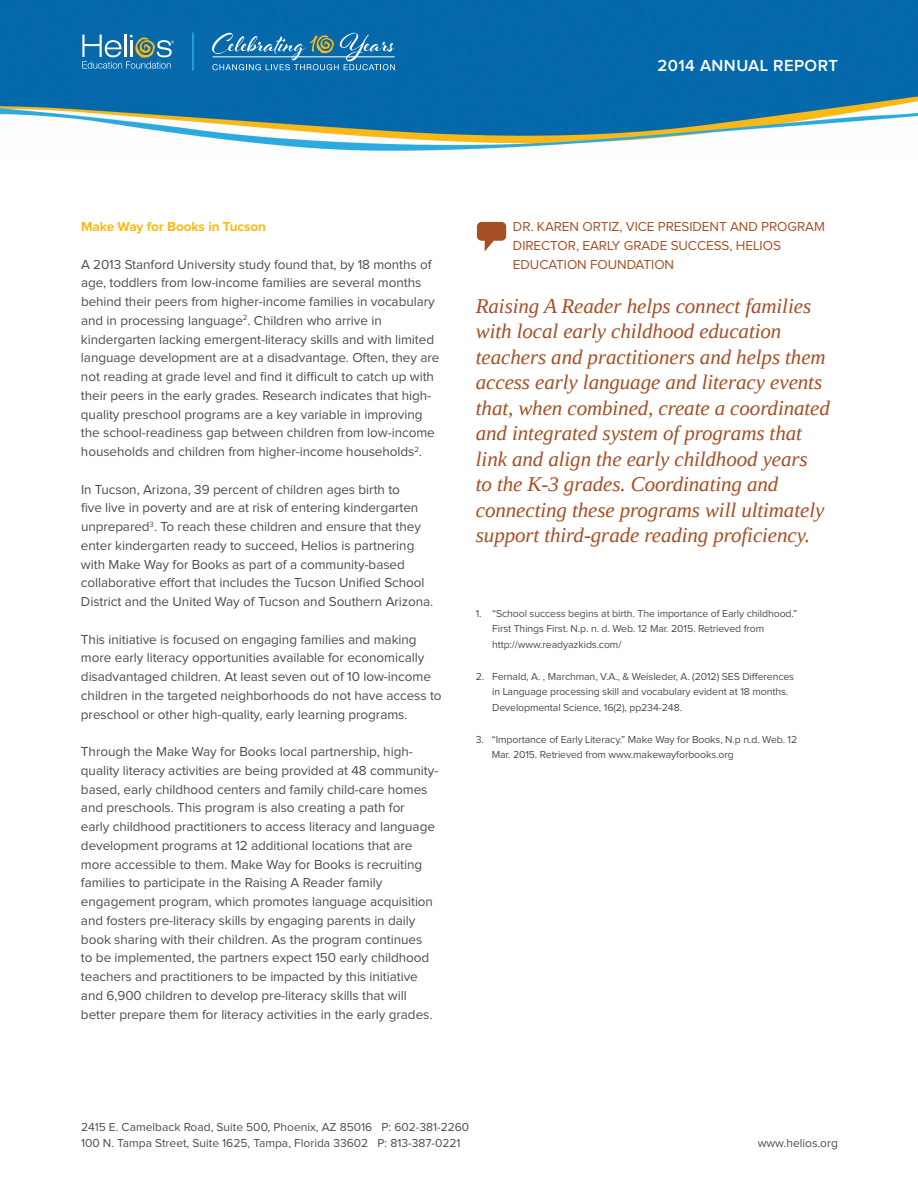
<style>
.page{position:relative;width:918px;height:1188px;background:#fff}
.page>*{position:absolute;margin:0;border:0;box-sizing:border-box;transform-origin:0 0}
.t1{font:italic 21px/25.5px "Tinos";letter-spacing:-.005em;color:#a64f24}
.t2{font:600 16.65px "Proxima Nova";letter-spacing:.025em;color:#fff}
.t3{font:13.5px/18.8px "Proxima Nova";letter-spacing:-.005em;color:#4d4d4f}
.t4{font:13.5px/18.8px "Proxima Nova";letter-spacing:-.005em;color:#a64f24}
.t5{font:700 13.5px "Proxima Nova";letter-spacing:-.005em;color:#fdb913}
.t6{font:12px/16.5px "Proxima Nova";color:#4d4d4f}
.t7{font:10.5px/15.8px "Proxima Nova";letter-spacing:-.01em;color:#4d4d4f}
</style>
<div class="page">
<img style="left:0;top:0;width:918px;height:154px">
<svg style="left:212px;top:33px;width:183px;height:37px"></svg>
<hr style="left:213px;top:56px;width:182px;height:1px;background:#fff">
<hr style="left:124px;top:34px;width:2px;height:23px;background:#fff">
<svg style="left:82px;top:35px;width:92px;height:34px"></svg>
<hr style="left:192px;top:33px;width:2px;height:38px;background:#27aae1">
<svg style="left:477px;top:222px;width:29px;height:29px"></svg>
<p class="t2" style="left:658px;top:57px;width:182px">2014 ANNUAL REPORT</p>
<p class="t5" style="left:81px;top:220px;width:187px">Make Way for Books in Tucson</p>
<p class="t3" style="left:81px;top:255px;width:360px">A 2013 Stanford University study found that, by 18 months of age, toddlers from low-income families are several months behind their peers from higher-income families in vocabulary and in processing language<sup>2</sup>. Children who arrive in kindergarten lacking emergent-literacy skills and with limited language development are at a disadvantage. Often, they are not reading at grade level and find it difficult to catch up with their peers in the early grades. Research indicates that high&shy;quality preschool programs are a key variable in improving the school-readiness gap between children from low-income households and children from higher-income households<sup>2</sup>.</p>
<p class="t3" style="left:81px;top:480px;width:354px">In Tucson, Arizona, 39 percent of children ages birth to<br>five live in poverty and are at risk of entering kindergarten unprepared<sup>3</sup>. To reach these children and ensure that they enter kindergarten ready to succeed, Helios is partnering with Make Way for Books as part of a community-based collaborative effort that includes the Tucson Unified School District and the United Way of Tucson and Southern Arizona.</p>
<p class="t3" style="left:81px;top:630px;width:362px">This initiative is focused on engaging families and making more early literacy opportunities available for economically disadvantaged children. At least seven out of 10 low-income children in the targeted neighborhoods do not have access to preschool or other high-quality, early learning programs.</p>
<p class="t3" style="left:81px;top:743px;width:359px">Through the Make Way for Books local partnership, high&shy;quality literacy activities are being provided at 48 community&shy;based, early childhood centers and family child-care homes and preschools. This program is also creating a path for<br>early childhood practitioners to access literacy and language development programs at 12 additional locations that are more accessible to them. Make Way for Books is recruiting families to participate in the Raising A Reader family engagement program, which promotes language acquisition and fosters pre-literacy skills by engaging parents in daily book sharing with their children. As the program continues<br>to be implemented, the partners expect 150 early childhood teachers and practitioners to be impacted by this initiative and 6,900 children to develop pre-literacy skills that will better prepare them for literacy activities in the early grades.</p>
<p class="t4" style="left:513px;top:218px;width:314px">DR. KAREN ORTIZ, VICE PRESIDENT AND PROGRAM<br>DIRECTOR, EARLY GRADE SUCCESS, HELIOS<br>EDUCATION FOUNDATION</p>
<p class="t1" style="left:476px;top:292px;width:356px">Raising A Reader helps connect families with local early childhood education teachers and practitioners and helps them access early language and literacy events that, when combined, create a coordinated and integrated system of programs that link and align the early childhood years<br>to the K-3 grades. Coordinating and connecting these programs will ultimately support third-grade reading proficiency.</p>
<p class="t7" style="left:492px;top:606px;width:307px;text-indent:-16px">1. “School success begins at birth. The importance of Early childhood.”<br>First Things First. N.p. n. d. Web. 12 Mar. 2015. Retrieved from http://www.readyazkids.com/</p>
<p class="t7" style="left:492px;top:669px;width:304px;text-indent:-16px">2. Fernald, A. , Marchman, V.A., &amp; Weisleder, A. (2012) SES Differences in Language processing skill and vocabulary evident at 18 months.<br>Developmental Science, 16(2), pp234-248.</p>
<p class="t7" style="left:492px;top:732px;width:307px;text-indent:-16px">3. “Importance of Early Literacy.” Make Way for Books, N.p n.d. Web. 12<br>Mar. 2015. Retrieved from www.makewayforbooks.org</p>
<p class="t6" style="left:81px;top:1119px;width:390px">2415 E. Camelback Road, Suite 500, Phoenix, AZ 85016 P: 602-381-2260<br>100 N. Tampa Street, Suite 1625, Tampa, Florida 33602 P: 813-387-0221</p>
<p class="t6" style="left:758px;top:1135px;width:82px">www.helios.org</p>
</div>
